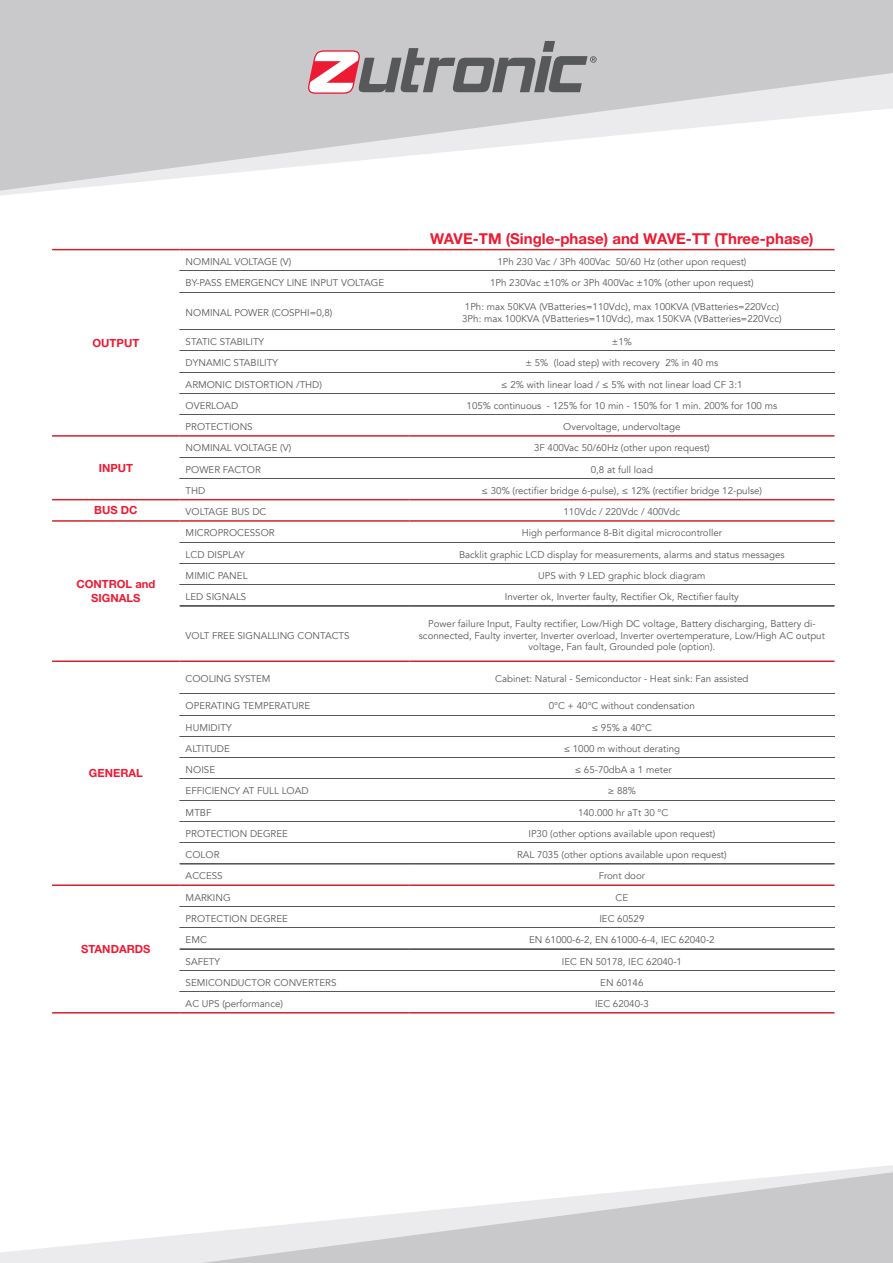
<style>
.page{position:relative;width:893px;height:1263px;background:#fff}
.page>*{position:absolute;margin:0;border:0;box-sizing:border-box;transform-origin:0 0}
.t1{font:700 15px "Helvetica Neue LT Std";color:#ed1a33}
.t2{font:700 11.25px/13.5px "Helvetica Neue LT Std";color:#ed1a33;text-align:center}
.t3{font:9.75px/11.7px "Avenir";color:#57585a;text-align:center}
</style>
<div class="page">
<svg style="left:0;top:1165px;width:893px;height:98px"></svg>
<svg style="left:201px;top:1172px;width:692px;height:91px"></svg>
<svg style="left:0;top:0;width:893px;height:191px;fill:#c9c9cc"></svg>
<svg style="left:308px;top:41px;width:289px;height:53px;background:#aba1a4"></svg>
<svg style="left:180px;top:292px;width:654px;height:1px"></svg>
<svg style="left:180px;top:329px;width:654px;height:1px"></svg>
<svg style="left:180px;top:372px;width:654px;height:1px"></svg>
<svg style="left:180px;top:393px;width:654px;height:1px"></svg>
<svg style="left:180px;top:414px;width:654px;height:1px"></svg>
<svg style="left:180px;top:457px;width:654px;height:1px"></svg>
<svg style="left:180px;top:478px;width:654px;height:1px"></svg>
<svg style="left:180px;top:542px;width:654px;height:1px"></svg>
<svg style="left:180px;top:563px;width:654px;height:1px"></svg>
<svg style="left:180px;top:606px;width:654px;height:1px"></svg>
<svg style="left:180px;top:715px;width:654px;height:1px"></svg>
<svg style="left:180px;top:736px;width:654px;height:1px"></svg>
<svg style="left:180px;top:757px;width:654px;height:1px"></svg>
<svg style="left:180px;top:800px;width:654px;height:1px"></svg>
<svg style="left:180px;top:821px;width:654px;height:1px"></svg>
<svg style="left:180px;top:842px;width:654px;height:1px"></svg>
<svg style="left:180px;top:864px;width:654px;height:1px"></svg>
<svg style="left:180px;top:906px;width:654px;height:1px"></svg>
<svg style="left:180px;top:949px;width:654px;height:1px"></svg>
<svg style="left:180px;top:970px;width:654px;height:1px"></svg>
<svg style="left:180px;top:991px;width:654px;height:1px"></svg>
<hr style="left:52px;top:249px;width:128px;height:1px;background:#d1232a">
<hr style="left:180px;top:249px;width:229px;height:1px;background:#d1232a">
<hr style="left:409px;top:249px;width:425px;height:1px;background:#d1232a">
<hr style="left:52px;top:435px;width:128px;height:2px;background:#d1232a">
<hr style="left:180px;top:435px;width:229px;height:2px;background:#d1232a">
<hr style="left:409px;top:435px;width:425px;height:2px;background:#d1232a">
<hr style="left:52px;top:499px;width:128px;height:1px;background:#d1232a">
<hr style="left:180px;top:499px;width:229px;height:1px;background:#d1232a">
<hr style="left:409px;top:499px;width:425px;height:1px;background:#d1232a">
<hr style="left:52px;top:520px;width:128px;height:2px;background:#d1232a">
<hr style="left:180px;top:520px;width:229px;height:2px;background:#d1232a">
<hr style="left:409px;top:520px;width:425px;height:2px;background:#d1232a">
<hr style="left:52px;top:660px;width:128px;height:2px;background:#d1232a">
<hr style="left:180px;top:660px;width:229px;height:2px;background:#d1232a">
<hr style="left:409px;top:660px;width:425px;height:2px;background:#d1232a">
<hr style="left:52px;top:884px;width:128px;height:2px;background:#d1232a">
<hr style="left:180px;top:884px;width:229px;height:2px;background:#d1232a">
<hr style="left:409px;top:884px;width:425px;height:2px;background:#d1232a">
<hr style="left:52px;top:1012px;width:128px;height:1px;background:#d1232a">
<hr style="left:180px;top:1012px;width:229px;height:1px;background:#d1232a">
<hr style="left:409px;top:1012px;width:425px;height:1px;background:#d1232a">
<p class="t1" style="left:430px;top:230px;width:385px">WAVE-TM (Single-phase) and WAVE-TT (Three-phase)</p>
<p class="t2" style="left:93px;top:336px;width:48px">OUTPUT</p>
<p class="t2" style="left:99px;top:461px;width:36px">INPUT</p>
<p class="t3" style="left:186px;top:256px;width:107px">NOMINAL VOLTAGE (V)</p>
<p class="t3" style="left:497px;top:256px;width:251px">1Ph 230 Vac / 3Ph 400Vac 50/60 Hz (other upon request)</p>
<p class="t3" style="left:186px;top:277px;width:200px">BY-PASS EMERGENCY LINE INPUT VOLTAGE</p>
<p class="t3" style="left:490px;top:277px;width:265px">1Ph 230Vac ±10% or 3Ph 400Vac ±10% (other upon request)</p>
<p class="t3" style="left:186px;top:307px;width:148px">NOMINAL POWER (COSPHI=0,8)</p>
<p class="t3" style="left:465px;top:301px;width:315px">1Ph: max 50KVA (VBatteries=110Vdc), max 100KVA (VBatteries=220Vcc)</p>
<p class="t3" style="left:462px;top:313px;width:321px">3Ph: max 100KVA (VBatteries=110Vdc), max 150KVA (VBatteries=220Vcc)</p>
<p class="t3" style="left:186px;top:336px;width:80px">STATIC STABILITY</p>
<p class="t3" style="left:612px;top:336px;width:22px">±1%</p>
<p class="t3" style="left:186px;top:357px;width:94px">DYNAMIC STABILITY</p>
<p class="t3" style="left:526px;top:357px;width:194px">± 5% (load step) with recovery 2% in 40 ms</p>
<p class="t3" style="left:186px;top:379px;width:138px">ARMONIC DISTORTION /THD)</p>
<p class="t3" style="left:501px;top:379px;width:243px">≤ 2% with linear load / ≤ 5% with not linear load CF 3:1</p>
<p class="t3" style="left:186px;top:400px;width:54px">OVERLOAD</p>
<p class="t3" style="left:467px;top:400px;width:312px">105% continuous - 125% for 10 min - 150% for 1 min. 200% for 100 ms</p>
<p class="t3" style="left:186px;top:421px;width:69px">PROTECTIONS</p>
<p class="t3" style="left:563px;top:421px;width:119px">Overvoltage, undervoltage</p>
<p class="t3" style="left:186px;top:442px;width:107px">NOMINAL VOLTAGE (V)</p>
<p class="t3" style="left:534px;top:442px;width:177px">3F 400Vac 50/60Hz (other upon request)</p>
<p class="t3" style="left:186px;top:464px;width:77px">POWER FACTOR</p>
<p class="t3" style="left:591px;top:464px;width:64px">0,8 at full load</p>
<p class="t3" style="left:186px;top:485px;width:21px">THD</p>
<p class="t3" style="left:482px;top:485px;width:282px">≤ 30% (rectifier bridge 6-pulse), ≤ 12% (rectifier bridge 12-pulse)</p>
<p class="t2" style="left:94px;top:503px;width:45px">BUS DC</p>
<p class="t3" style="left:186px;top:506px;width:82px">VOLTAGE BUS DC</p>
<p class="t3" style="left:564px;top:506px;width:118px">110Vdc / 220Vdc / 400Vdc</p>
<p class="t2" style="left:76px;top:577px;width:80px">CONTROL and<br>SIGNALS</p>
<p class="t2" style="left:89px;top:766px;width:55px">GENERAL</p>
<p class="t2" style="left:81px;top:942px;width:71px">STANDARDS</p>
<p class="t3" style="left:186px;top:527px;width:90px">MICROPROCESSOR</p>
<p class="t3" style="left:522px;top:527px;width:202px">High performance 8-Bit digital microcontroller</p>
<p class="t3" style="left:186px;top:549px;width:60px">LCD DISPLAY</p>
<p class="t3" style="left:459px;top:549px;width:327px">Backlit graphic LCD display for measurements, alarms and status messages</p>
<p class="t3" style="left:186px;top:570px;width:63px">MIMIC PANEL</p>
<p class="t3" style="left:538px;top:570px;width:169px">UPS with 9 LED graphic block diagram</p>
<p class="t3" style="left:186px;top:591px;width:62px">LED SIGNALS</p>
<p class="t3" style="left:505px;top:591px;width:236px">Inverter ok, Inverter faulty, Rectifier Ok, Rectifier faulty</p>
<p class="t3" style="left:186px;top:629px;width:165px">VOLT FREE SIGNALLING CONTACTS</p>
<p class="t3" style="left:419px;top:618px;width:408px">Power failure Input, Faulty rectifier, Low/High DC voltage, Battery discharging, Battery di&shy;sconnected, Faulty inverter, Inverter overload, Inverter overtemperature, Low/High AC output voltage, Fan fault, Grounded pole (option).</p>
<p class="t3" style="left:186px;top:673px;width:86px">COOLING SYSTEM</p>
<p class="t3" style="left:495px;top:673px;width:255px">Cabinet: Natural - Semiconductor - Heat sink: Fan assisted</p>
<p class="t3" style="left:186px;top:700px;width:126px">OPERATING TEMPERATURE</p>
<p class="t3" style="left:549px;top:700px;width:148px">0°C + 40°C without condensation</p>
<p class="t3" style="left:186px;top:722px;width:47px">HUMIDITY</p>
<p class="t3" style="left:592px;top:722px;width:62px">≤ 95% a 40°C</p>
<p class="t3" style="left:186px;top:743px;width:46px">ALTITUDE</p>
<p class="t3" style="left:564px;top:743px;width:118px">≤ 1000 m without derating</p>
<p class="t3" style="left:186px;top:764px;width:31px">NOISE</p>
<p class="t3" style="left:575px;top:764px;width:98px">≤ 65-70dbA a 1 meter</p>
<p class="t3" style="left:186px;top:785px;width:124px">EFFICIENCY AT FULL LOAD</p>
<p class="t3" style="left:608px;top:785px;width:30px">≥ 88%</p>
<p class="t3" style="left:186px;top:807px;width:27px">MTBF</p>
<p class="t3" style="left:578px;top:807px;width:92px">140.000 hr aTt 30 °C</p>
<p class="t3" style="left:186px;top:828px;width:104px">PROTECTION DEGREE</p>
<p class="t3" style="left:528px;top:828px;width:188px">IP30 (other options available upon request)</p>
<p class="t3" style="left:186px;top:849px;width:35px">COLOR</p>
<p class="t3" style="left:517px;top:849px;width:211px">RAL 7035 (other options available upon request)</p>
<p class="t3" style="left:186px;top:870px;width:39px">ACCESS</p>
<p class="t3" style="left:599px;top:870px;width:48px">Front door</p>
<p class="t3" style="left:186px;top:892px;width:47px">MARKING</p>
<p class="t3" style="left:616px;top:892px;width:14px">CE</p>
<p class="t3" style="left:186px;top:913px;width:104px">PROTECTION DEGREE</p>
<p class="t3" style="left:599px;top:913px;width:47px">IEC 60529</p>
<p class="t3" style="left:186px;top:934px;width:23px">EMC</p>
<p class="t3" style="left:529px;top:934px;width:187px">EN 61000-6-2, EN 61000-6-4, IEC 62040-2</p>
<p class="t3" style="left:186px;top:955px;width:36px">SAFETY</p>
<p class="t3" style="left:562px;top:955px;width:122px">IEC EN 50178, IEC 62040-1</p>
<p class="t3" style="left:186px;top:977px;width:152px">SEMICONDUCTOR CONVERTERS</p>
<p class="t3" style="left:600px;top:977px;width:45px">EN 60146</p>
<p class="t3" style="left:186px;top:998px;width:99px">AC UPS (performance)</p>
<p class="t3" style="left:595px;top:998px;width:55px">IEC 62040-3</p>
</div>
